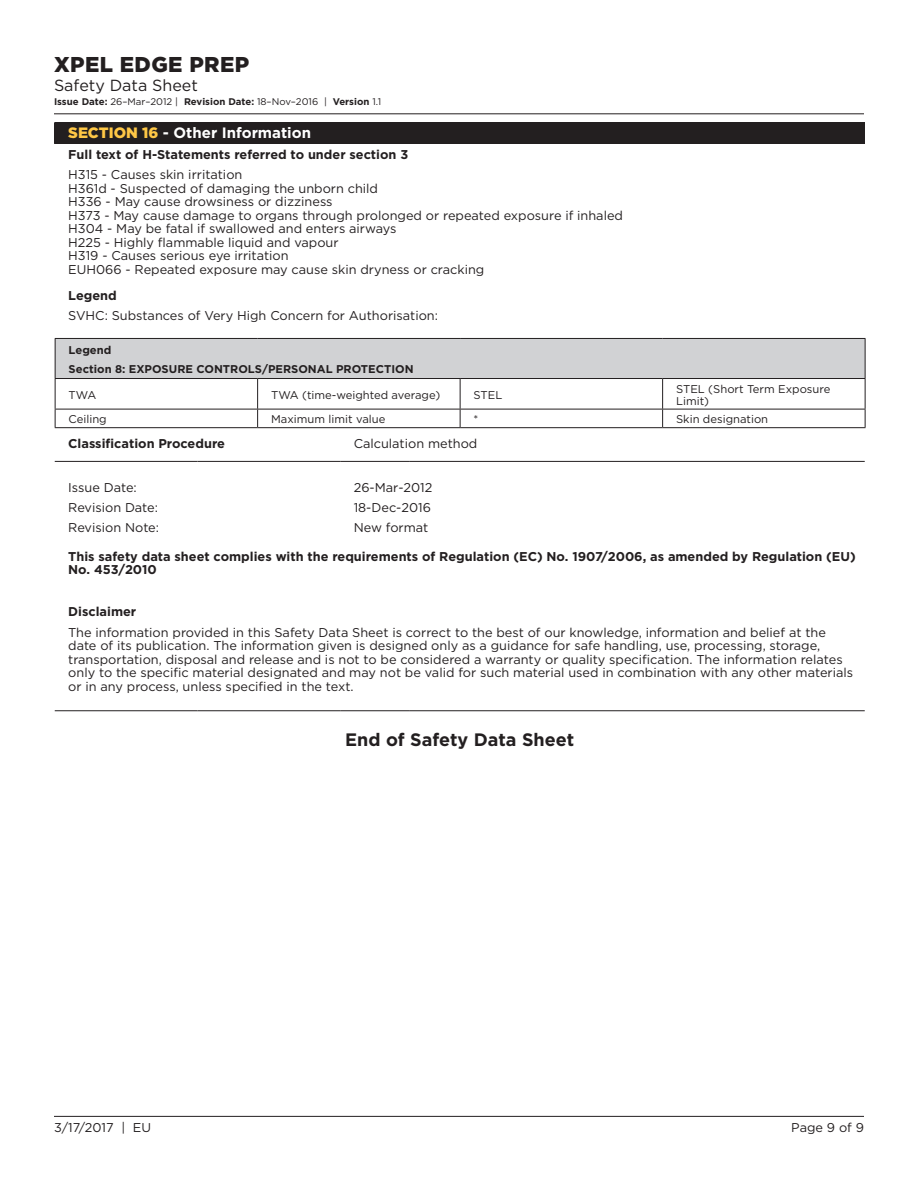
<style>
.page{position:relative;width:918px;height:1188px;background:#fff}
.page>*{position:absolute;margin:0;border:0;box-sizing:border-box;transform-origin:0 0}
.t1{font:900 21.45px "Gotham";letter-spacing:.02em;color:#231f20}
.Body_Copy{font:700 18px "Gotham";color:#231f20}
.t2{font:16.05px "Gotham";color:#231f20}
.Table_Section_Header{font:700 15px "Gotham";color:#fff}
.Body_Copy-2{font:12.75px/13.5px "Gotham";color:#231f20}
.Body_Copy-3{font:700 12.75px/13.5px "Gotham";color:#231f20}
.Inset_Table_Small_Co{font:11.25px/12px "Gotham";color:#231f20}
.Inset_Table_Small_Co-2{font:700 11.25px "Gotham";color:#231f20}
.t3{font:700 9.6px "Gotham";color:#231f20}
.s1{font-weight:400}
.s2{font-weight:900;color:#ffc746}
</style>
<div class="page">
<hr style="left:54px;top:1116px;width:810px;height:1px;background:#231f20">
<hr style="left:54px;top:113px;width:810px;height:1px;background:#231f20">
<div style="left:55px;top:122px;width:810px;height:22px;background:#231f20"></div>
<hr style="left:54px;top:122px;width:2px;height:22px;background:#231f20">
<hr style="left:55px;top:710px;width:142px;height:1px;background:#231f20">
<hr style="left:197px;top:710px;width:143px;height:1px;background:#231f20">
<hr style="left:340px;top:710px;width:69px;height:1px;background:#231f20">
<hr style="left:409px;top:710px;width:456px;height:1px;background:#231f20">
<hr style="left:55px;top:461px;width:142px;height:1px;background:#231f20">
<hr style="left:197px;top:461px;width:143px;height:1px;background:#231f20">
<hr style="left:340px;top:461px;width:69px;height:1px;background:#231f20">
<hr style="left:409px;top:461px;width:456px;height:1px;background:#231f20">
<div style="left:55px;top:338px;width:810px;height:41px;background:#d1d2d4"></div>
<hr style="left:55px;top:338px;width:203px;height:1px;background:#231f20">
<hr style="left:55px;top:339px;width:1px;height:39px;background:#231f20">
<hr style="left:258px;top:338px;width:202px;height:1px;background:#231f20">
<hr style="left:460px;top:338px;width:203px;height:1px;background:#231f20">
<hr style="left:663px;top:338px;width:203px;height:1px;background:#231f20">
<hr style="left:865px;top:339px;width:1px;height:39px;background:#231f20">
<hr style="left:55px;top:378px;width:203px;height:1px;background:#231f20">
<hr style="left:55px;top:379px;width:1px;height:30px;background:#231f20">
<hr style="left:258px;top:378px;width:202px;height:1px;background:#231f20">
<hr style="left:257px;top:379px;width:1px;height:30px;background:#231f20">
<hr style="left:460px;top:378px;width:203px;height:1px;background:#231f20">
<hr style="left:460px;top:379px;width:1px;height:30px;background:#231f20">
<hr style="left:663px;top:378px;width:203px;height:1px;background:#231f20">
<hr style="left:662px;top:379px;width:1px;height:30px;background:#231f20">
<hr style="left:865px;top:379px;width:1px;height:30px;background:#231f20">
<hr style="left:55px;top:409px;width:203px;height:1px;background:#231f20">
<svg style="left:55px;top:409px;width:1px;height:18px"></svg>
<hr style="left:258px;top:409px;width:202px;height:1px;background:#231f20">
<svg style="left:257px;top:409px;width:1px;height:18px"></svg>
<hr style="left:460px;top:409px;width:203px;height:1px;background:#231f20">
<svg style="left:460px;top:409px;width:1px;height:18px"></svg>
<hr style="left:663px;top:409px;width:203px;height:1px;background:#231f20">
<svg style="left:662px;top:409px;width:1px;height:18px"></svg>
<svg style="left:865px;top:409px;width:1px;height:18px"></svg>
<hr style="left:55px;top:427px;width:203px;height:1px;background:#231f20">
<hr style="left:258px;top:427px;width:202px;height:1px;background:#231f20">
<hr style="left:460px;top:427px;width:203px;height:1px;background:#231f20">
<hr style="left:663px;top:427px;width:203px;height:1px;background:#231f20">
<h1 class="t1" style="left:54px;top:52px;width:197px">XPEL EDGE PREP</h1>
<p class="t2" style="left:54px;top:76px;width:145px">Safety Data Sheet</p>
<p class="t3" style="left:54px;top:96px;width:329px">Issue Date: <span class="s1">26–Mar–2012 |</span> Revision Date: <span class="s1">18–Nov–2016 |</span> Version <span class="s1">1.1</span></p>
<p class="Table_Section_Header" style="left:68px;top:124px;width:244px"><span class="s2">SECTION 16</span> - Other Information</p>
<p class="Body_Copy-3" style="left:68px;top:147px;width:342px">Full text of H-Statements referred to under section 3</p>
<p class="Body_Copy-2" style="left:68px;top:168px;width:176px">H315 - Causes skin irritation</p>
<p class="Body_Copy-2" style="left:68px;top:181px;width:311px">H361d - Suspected of damaging the unborn child</p>
<p class="Body_Copy-2" style="left:68px;top:195px;width:266px">H336 - May cause drowsiness or dizziness</p>
<p class="Body_Copy-2" style="left:68px;top:208px;width:556px">H373 - May cause damage to organs through prolonged or repeated exposure if inhaled</p>
<p class="Body_Copy-2" style="left:68px;top:222px;width:330px">H304 - May be fatal if swallowed and enters airways</p>
<p class="Body_Copy-2" style="left:68px;top:235px;width:272px">H225 - Highly flammable liquid and vapour</p>
<p class="Body_Copy-2" style="left:68px;top:249px;width:222px">H319 - Causes serious eye irritation</p>
<p class="Body_Copy-2" style="left:68px;top:262px;width:418px">EUH066 - Repeated exposure may cause skin dryness or cracking</p>
<p class="Body_Copy-3" style="left:68px;top:288px;width:50px">Legend</p>
<p class="Body_Copy-2" style="left:68px;top:309px;width:371px">SVHC: Substances of Very High Concern for Authorisation:</p>
<p class="Inset_Table_Small_Co-2" style="left:69px;top:343px;width:44px">Legend</p>
<p class="Inset_Table_Small_Co-2" style="left:69px;top:362px;width:347px">Section 8: EXPOSURE CONTROLS/PERSONAL PROTECTION</p>
<p class="Inset_Table_Small_Co" style="left:69px;top:388px;width:29px">TWA</p>
<p class="Inset_Table_Small_Co" style="left:271px;top:388px;width:171px">TWA (time-weighted average)</p>
<p class="Inset_Table_Small_Co" style="left:474px;top:388px;width:30px">STEL</p>
<p class="Inset_Table_Small_Co" style="left:676px;top:382px;width:156px">STEL (Short Term Exposure<br>Limit)</p>
<p class="Inset_Table_Small_Co" style="left:69px;top:413px;width:40px">Ceiling</p>
<p class="Inset_Table_Small_Co" style="left:271px;top:413px;width:116px">Maximum limit value</p>
<p class="Inset_Table_Small_Co" style="left:474px;top:413px;width:6px">*</p>
<p class="Inset_Table_Small_Co" style="left:676px;top:413px;width:94px">Skin designation</p>
<p class="Body_Copy-3" style="left:68px;top:436px;width:158px">Classification Procedure</p>
<p class="Body_Copy-2" style="left:354px;top:436px;width:125px">Calculation method</p>
<p class="Body_Copy-2" style="left:68px;top:481px;width:70px">Issue Date:</p>
<p class="Body_Copy-2" style="left:354px;top:481px;width:80px">26-Mar-2012</p>
<p class="Body_Copy-2" style="left:68px;top:501px;width:91px">Revision Date:</p>
<p class="Body_Copy-2" style="left:354px;top:501px;width:79px">18-Dec-2016</p>
<p class="Body_Copy-2" style="left:68px;top:520px;width:92px">Revision Note:</p>
<p class="Body_Copy-2" style="left:354px;top:520px;width:76px">New format</p>
<p class="Body_Copy-3" style="left:68px;top:549px;width:789px">This safety data sheet complies with the requirements of Regulation (EC) No. 1907/2006, as amended by Regulation (EU)<br>No. 453/2010</p>
<p class="Body_Copy-3" style="left:68px;top:605px;width:70px">Disclaimer</p>
<p class="Body_Copy-2" style="left:68px;top:625px;width:786px">The information provided in this Safety Data Sheet is correct to the best of our knowledge, information and belief at the date of its publication. The information given is designed only as a guidance for safe handling, use, processing, storage, transportation, disposal and release and is not to be considered a warranty or quality specification. The information relates only to the specific material designated and may not be valid for such material used in combination with any other materials or in any process, unless specified in the text.</p>
<p class="Body_Copy" style="left:345px;top:729px;width:231px">End of Safety Data Sheet</p>
<p class="Body_Copy-2" style="left:54px;top:1121px;width:99px">3/17/2017 | EU</p>
<p class="Body_Copy-2" style="left:791px;top:1121px;width:74px">Page 9 of 9</p>
</div>
